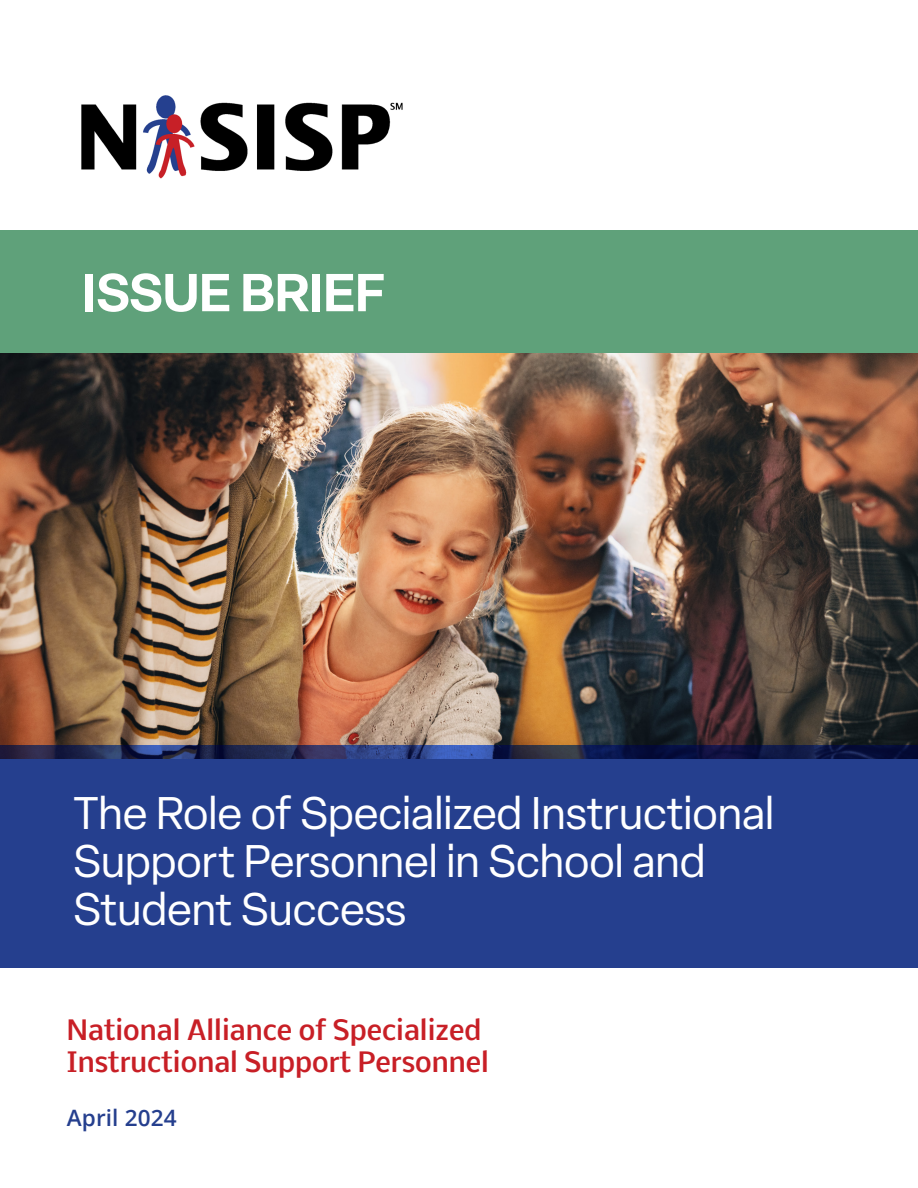
<style>
.page{position:relative;width:918px;height:1188px;background:#fff}
.page>*{position:absolute;margin:0;border:0;box-sizing:border-box;transform-origin:0 0}
.big_title{font:600 52.5px "Elza";color:#fff}
.title_1{font:45px/48px "Elza";color:#fff}
.caption_1{font:500 26.4px/31.7px "Nobile";color:#c81f26}
.bylines{font:600 22.65px "Open Sans";letter-spacing:.005em;color:#253f8e}
</style>
<div class="page">
<img style="left:0;top:352px;width:918px;height:393px">
<div style="left:0;top:745px;width:918px;height:223px;background:#253f8e"></div>
<div style="left:0;top:230px;width:918px;height:122px;background:#5fa17a"></div>
<img style="left:81px;top:95px;width:322px;height:84px">
<p class="big_title" style="left:82px;top:255px;width:305px">ISSUE BRIEF</p>
<p class="title_1" style="left:73px;top:789px;width:702px">The Role of Specialized Instructional<br>Support Personnel in School and<br>Student Success</p>
<p class="caption_1" style="left:67px;top:1014px;width:424px">National Alliance of Specialized<br>Instructional Support Personnel</p>
<p class="bylines" style="left:67px;top:1102px;width:111px">April 2024</p>
</div>
